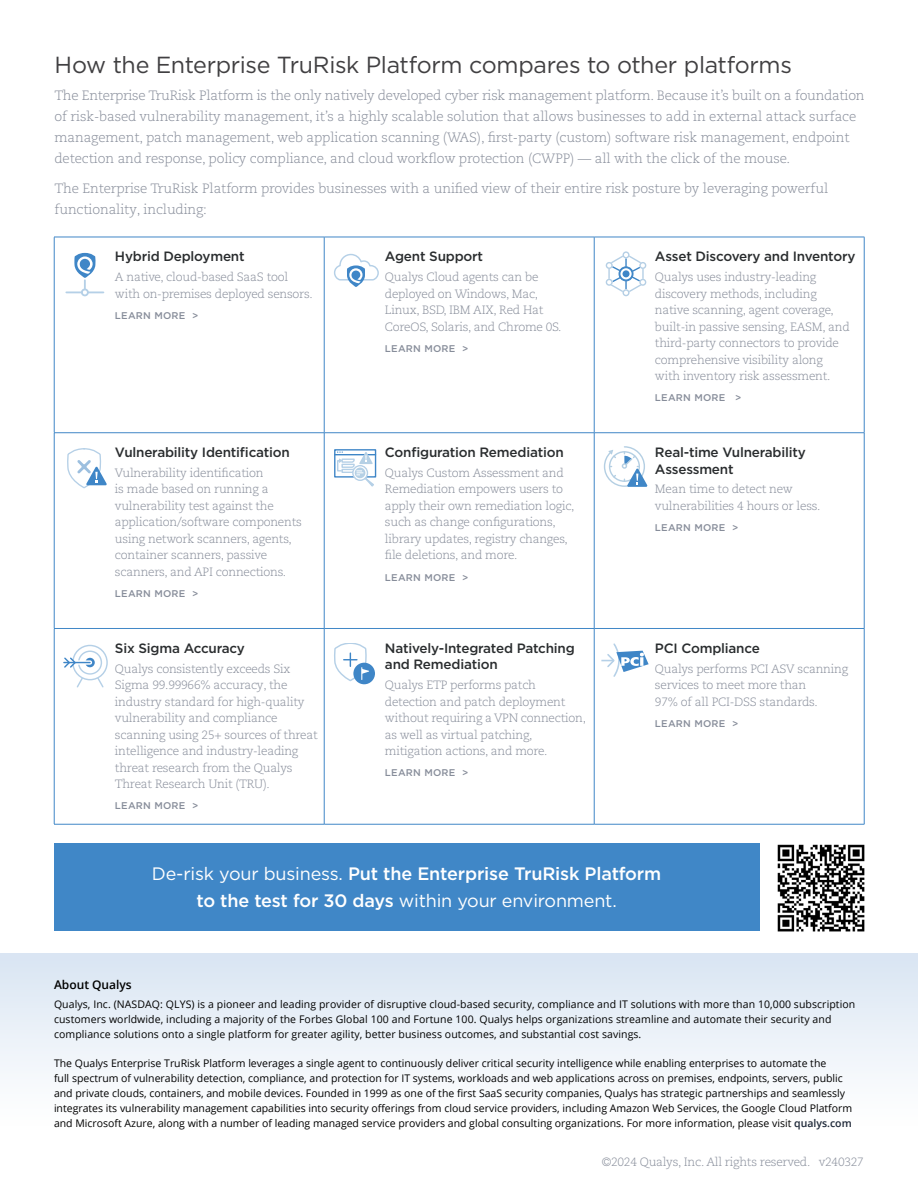
<style>
.page{position:relative;width:918px;height:1188px;background:#fff}
.page>*{position:absolute;margin:0;border:0;box-sizing:border-box;transform-origin:0 0}
.Intro-Header-01{font:23.25px "Gotham";letter-spacing:-.015em;color:#414042}
.CTA{font:500 18px/27px "Gotham";letter-spacing:-.01em;color:#fff;text-align:center}
.Body{font:300 13.5px/21px "Caecilia LT Pro 45";letter-spacing:-.01em;color:#878d9a}
.Table-Column-01{font:500 13.5px/16.5px "Gotham";letter-spacing:-.015em;color:#2a2d2f}
.Table-Column-02{font:300 12px/16.5px "Caecilia LT Pro 45";letter-spacing:-.02em;color:#878d9a}
.t1{font:600 12px "Open Sans";color:#000}
.t2{font:10.5px/15px "Open Sans";color:#000}
.Table-Learn_More{font:500 9.75px "Gotham";letter-spacing:.025em;color:#878d9a}
.s1{font-weight:400}
.s2{font-weight:600;color:#1d2737}
</style>
<div class="page">
<div style="left:0;top:954px;width:918px;height:180px;background:linear-gradient(to bottom,#d9e5f3,#fff)"></div>
<svg style="left:65px;top:238px;width:799px;height:194px"></svg>
<hr style="left:54px;top:628px;width:270px;height:1px;background:#4087c7">
<hr style="left:324px;top:237px;width:270px;height:1px;background:#4087c7">
<hr style="left:594px;top:237px;width:270px;height:1px;background:#4087c7">
<hr style="left:324px;top:432px;width:270px;height:1px;background:#4087c7">
<hr style="left:594px;top:432px;width:270px;height:1px;background:#4087c7">
<hr style="left:324px;top:628px;width:270px;height:1px;background:#4087c7">
<hr style="left:594px;top:628px;width:270px;height:1px;background:#4087c7">
<hr style="left:324px;top:824px;width:270px;height:1px;background:#4087c7">
<hr style="left:594px;top:824px;width:270px;height:1px;background:#4087c7">
<hr style="left:54px;top:432px;width:270px;height:1px;background:#4087c7">
<hr style="left:54px;top:237px;width:270px;height:1px;background:#4087c7">
<hr style="left:54px;top:237px;width:1px;height:196px;background:#4087c7">
<hr style="left:324px;top:237px;width:1px;height:196px;background:#4087c7">
<hr style="left:54px;top:433px;width:1px;height:195px;background:#4087c7">
<hr style="left:324px;top:433px;width:1px;height:195px;background:#4087c7">
<hr style="left:54px;top:629px;width:1px;height:195px;background:#4087c7">
<hr style="left:324px;top:629px;width:1px;height:195px;background:#4087c7">
<hr style="left:54px;top:824px;width:270px;height:1px;background:#4087c7">
<hr style="left:594px;top:237px;width:1px;height:196px;background:#4087c7">
<hr style="left:864px;top:237px;width:1px;height:196px;background:#4087c7">
<hr style="left:594px;top:433px;width:1px;height:195px;background:#4087c7">
<hr style="left:864px;top:433px;width:1px;height:195px;background:#4087c7">
<hr style="left:594px;top:629px;width:1px;height:195px;background:#4087c7">
<hr style="left:864px;top:629px;width:1px;height:195px;background:#4087c7">
<div style="left:54px;top:843px;width:705px;height:88px;background:#4087c7"></div>
<div style="left:81px;top:288px;width:8px;height:8px;border:2px solid #b5d0e7;border-radius:50%"></div>
<svg style="left:66px;top:253px;width:37px;height:40px"></svg>
<svg style="left:67px;top:448px;width:40px;height:41px"></svg>
<svg style="left:603px;top:446px;width:45px;height:41px"></svg>
<svg style="left:73px;top:645px;width:34px;height:35px"></svg>
<div style="left:72px;top:645px;width:36px;height:35px;border:1px solid #b5d0e7;border-radius:50%"></div>
<svg style="left:63px;top:651px;width:42px;height:37px"></svg>
<svg style="left:608px;top:252px;width:36px;height:43px"></svg>
<div style="left:623px;top:251px;width:7px;height:7px;background:#fff;border-radius:50%"></div>
<div style="left:623px;top:251px;width:7px;height:7px;border:1px solid #b5cfe5;border-radius:50%"></div>
<div style="left:606px;top:262px;width:7px;height:7px;background:#fff;border-radius:50%"></div>
<div style="left:606px;top:262px;width:7px;height:7px;border:1px solid #b5cfe5;border-radius:50%"></div>
<div style="left:639px;top:262px;width:7px;height:7px;background:#fff;border-radius:50%"></div>
<div style="left:639px;top:262px;width:7px;height:7px;border:1px solid #b5cfe5;border-radius:50%"></div>
<div style="left:606px;top:279px;width:7px;height:7px;background:#fff;border-radius:50%"></div>
<div style="left:606px;top:279px;width:7px;height:7px;border:1px solid #b5cfe5;border-radius:50%"></div>
<div style="left:639px;top:279px;width:7px;height:7px;background:#fff;border-radius:50%"></div>
<div style="left:639px;top:279px;width:7px;height:7px;border:1px solid #b5cfe5;border-radius:50%"></div>
<div style="left:623px;top:289px;width:7px;height:7px;background:#fff;border-radius:50%"></div>
<div style="left:623px;top:289px;width:7px;height:7px;border:1px solid #b5cfe5;border-radius:50%"></div>
<svg style="left:601px;top:643px;width:48px;height:34px"></svg>
<svg style="left:333px;top:253px;width:47px;height:34px"></svg>
<div style="left:334px;top:449px;width:42px;height:29px;border:1px solid #3f86c7"></div>
<hr style="left:335px;top:454px;width:41px;height:1px;background:#3f86c7">
<svg style="left:336px;top:452px;width:39px;height:35px"></svg>
<div style="left:353px;top:663px;width:22px;height:21px;background:#3f86c7;border-radius:50%"></div>
<svg style="left:334px;top:644px;width:35px;height:38px"></svg>
<img style="left:777px;top:844px;width:88px;height:88px">
<p class="Intro-Header-01" style="left:55px;top:49px;width:739px">How the Enterprise TruRisk Platform compares to other platforms</p>
<p class="Body" style="left:55px;top:85px;width:812px">The Enterprise TruRisk Platform is the only natively developed cyber risk management platform. Because it’s built on a foundation of risk-based vulnerability management, it’s a highly scalable solution that allows businesses to add in external attack surface management, patch management, web application scanning (WAS), first-party (custom) software risk management, endpoint detection and response, policy compliance, and cloud workflow protection (CWPP) — all with the click of the mouse.</p>
<p class="Body" style="left:55px;top:178px;width:775px">The Enterprise TruRisk Platform provides businesses with a unified view of their entire risk posture by leveraging powerful functionality, including:</p>
<p class="Table-Column-01" style="left:115px;top:248px;width:131px">Hybrid Deployment</p>
<p class="Table-Column-02" style="left:115px;top:268px;width:199px">A native, cloud-based SaaS tool with on-premises deployed sensors.</p>
<p class="Table-Learn_More" style="left:115px;top:309px;width:85px">LEARN MORE &gt;</p>
<p class="Table-Column-01" style="left:115px;top:444px;width:176px">Vulnerability Identification</p>
<p class="Table-Column-02" style="left:115px;top:464px;width:188px">Vulnerability identification<br>is made based on running a vulnerability test against the application/software components using network scanners, agents, container scanners, passive scanners, and API connections.</p>
<p class="Table-Learn_More" style="left:115px;top:587px;width:85px">LEARN MORE &gt;</p>
<p class="Table-Column-01" style="left:115px;top:640px;width:132px">Six Sigma Accuracy</p>
<p class="Table-Column-02" style="left:115px;top:660px;width:204px">Qualys consistently exceeds Six Sigma 99.99966% accuracy, the industry standard for high-quality vulnerability and compliance scanning using 25+ sources of threat intelligence and industry-leading threat research from the Qualys Threat Research Unit (TRU).</p>
<p class="Table-Learn_More" style="left:115px;top:799px;width:85px">LEARN MORE &gt;</p>
<p class="Table-Column-01" style="left:385px;top:248px;width:100px">Agent Support</p>
<p class="Table-Column-02" style="left:385px;top:268px;width:178px">Qualys Cloud agents can be deployed on Windows, Mac,<br>Linux, BSD, IBM AIX, Red Hat<br>CoreOS, Solaris, and Chrome 0S.</p>
<p class="Table-Learn_More" style="left:385px;top:342px;width:85px">LEARN MORE &gt;</p>
<p class="Table-Column-01" style="left:385px;top:444px;width:180px">Configuration Remediation</p>
<p class="Table-Column-02" style="left:385px;top:464px;width:191px">Qualys Custom Assessment and<br>Remediation empowers users to apply their own remediation logic, such as change configurations, library updates, registry changes, file deletions, and more.</p>
<p class="Table-Learn_More" style="left:385px;top:571px;width:85px">LEARN MORE &gt;</p>
<p class="Table-Column-01" style="left:385px;top:640px;width:191px">Natively-Integrated Patching and Remediation</p>
<p class="Table-Column-02" style="left:385px;top:676px;width:203px">Qualys ETP performs patch detection and patch deployment without requiring a VPN connection, as well as virtual patching, mitigation actions, and more.</p>
<p class="Table-Learn_More" style="left:385px;top:766px;width:85px">LEARN MORE &gt;</p>
<p class="Table-Column-01" style="left:655px;top:248px;width:202px">Asset Discovery and Inventory</p>
<p class="Table-Column-02" style="left:655px;top:268px;width:196px">Qualys uses industry-leading discovery methods, including native scanning, agent coverage, built-in passive sensing, EASM, and third-party connectors to provide comprehensive visibility along with inventory risk assessment.</p>
<p class="Table-Learn_More" style="left:655px;top:391px;width:88px">LEARN MORE &gt;</p>
<p class="Table-Column-01" style="left:655px;top:444px;width:152px">Real-time Vulnerability<br>Assessment</p>
<p class="Table-Column-02" style="left:655px;top:481px;width:167px">Mean time to detect new vulnerabilities 4 hours or less.</p>
<p class="Table-Learn_More" style="left:655px;top:521px;width:85px">LEARN MORE &gt;</p>
<p class="Table-Column-01" style="left:655px;top:640px;width:106px">PCI Compliance</p>
<p class="Table-Column-02" style="left:655px;top:660px;width:195px">Qualys performs PCI ASV scanning services to meet more than<br>97% of all PCI-DSS standards.</p>
<p class="Table-Learn_More" style="left:655px;top:717px;width:85px">LEARN MORE &gt;</p>
<p class="CTA" style="left:152px;top:860px;width:511px"><span class="s1">De-risk your business.</span> Put the Enterprise TruRisk Platform to the test for 30 days <span class="s1">within your environment.</span></p>
<p class="t1" style="left:54px;top:976px;width:79px">About Qualys</p>
<p class="t2" style="left:54px;top:997px;width:803px">Qualys, Inc. (NASDAQ: QLYS) is a pioneer and leading provider of disruptive cloud-based security, compliance and IT solutions with more than 10,000 subscription customers worldwide, including a majority of the Forbes Global 100 and Fortune 100. Qualys helps organizations streamline and automate their security and compliance solutions onto a single platform for greater agility, better business outcomes, and substantial cost savings.</p>
<p class="t2" style="left:54px;top:1055px;width:800px">The Qualys Enterprise TruRisk Platform leverages a single agent to continuously deliver critical security intelligence while enabling enterprises to automate the<br>full spectrum of vulnerability detection, compliance, and protection for IT systems, workloads and web applications across on premises, endpoints, servers, public and private clouds, containers, and mobile devices. Founded in 1999 as one of the first SaaS security companies, Qualys has strategic partnerships and seamlessly integrates its vulnerability management capabilities into security offerings from cloud service providers, including Amazon Web Services, the Google Cloud Platform and Microsoft Azure, along with a number of leading managed service providers and global consulting organizations. For more information, please visit <span class="s2">qualys.com</span></p>
<p class="Table-Column-02" style="left:602px;top:1153px;width:264px">©2024 Qualys, Inc. All rights reserved. v240327</p>
</div>
